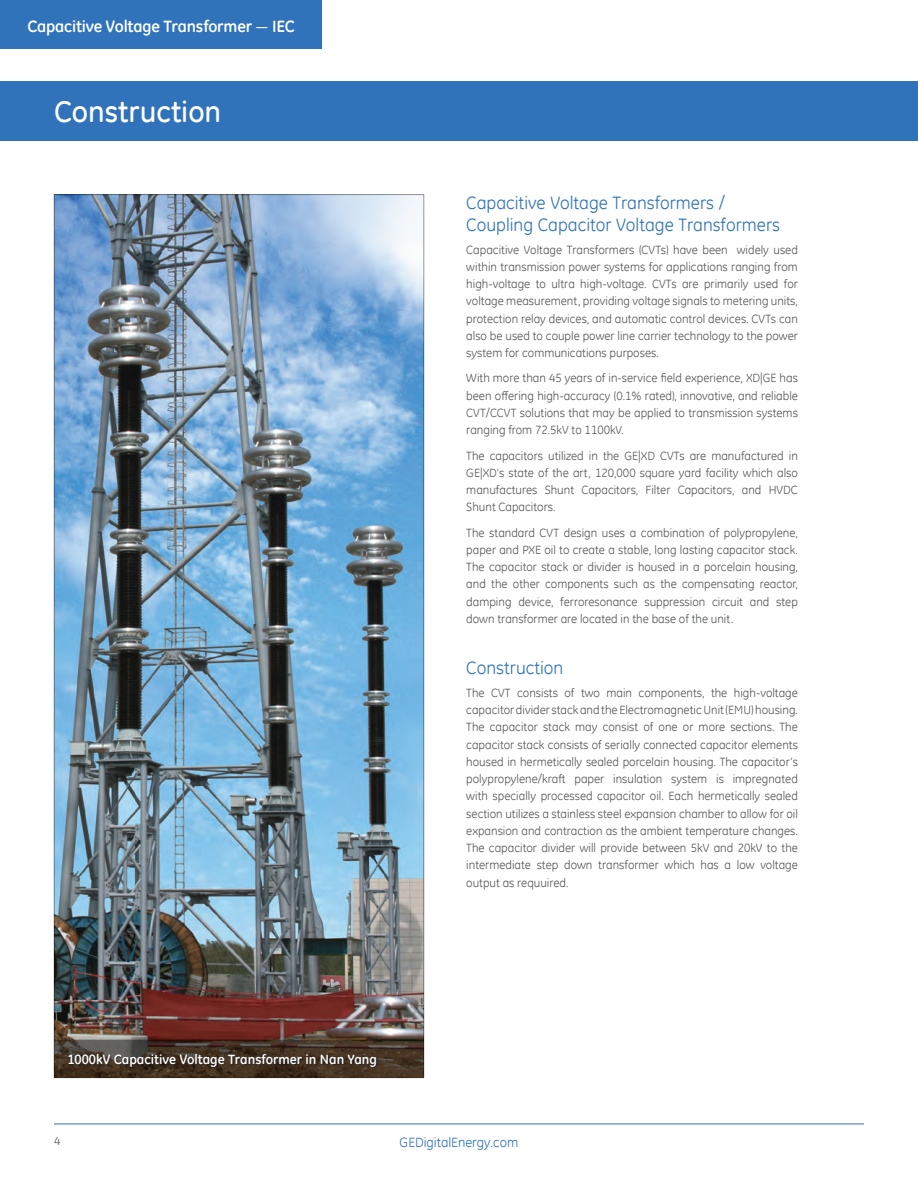
<style>
.page{position:relative;width:918px;height:1188px;background:#fff}
.page>*{position:absolute;margin:0;border:0;box-sizing:border-box;transform-origin:0 0}
.XD_Section_Head{font:500 30px "GE Inspira";color:#fff}
.XD_Section_Sub{font:18px/21.6px "GE Inspira";color:#3073ba}
.t1{font:700 16.5px "GE Inspira";letter-spacing:-.01em;color:#fff}
.XD_new_picture_capti{font:700 13.5px "GE Inspira";color:#fff}
.t2{font:13.5px "GE Inspira";color:#3073ba}
.XD_Copy{font:12px/17.2px "GE Inspira";color:#57585a;text-align:justify}
.s1{font-weight:400}
</style>
<div class="page">
<hr style="left:54px;top:1124px;width:810px;height:1px;background:#3073ba">
<div style="left:0;top:81px;width:918px;height:59px;background:#3073ba"></div>
<img style="left:56px;top:196px;width:366px;height:844px">
<svg style="left:54px;top:1040px;width:370px;height:38px;background:#443528"></svg>
<svg style="left:68px;top:1053px;width:311px;height:16px;background:#3c2f22"></svg>
<div style="left:0;top:0;width:322px;height:49px;background:#3073ba"></div>
<h3 class="t1" style="left:28px;top:16px;width:269px">Capacitive Voltage Transformer <span class="s1">—</span> IEC</h3>
<p class="XD_Section_Head" style="left:54px;top:93px;width:169px">Construction</p>
<p class="XD_new_picture_capti" style="left:68px;top:1051px;width:311px">1000kV Capacitive Voltage Transformer in Nan Yang</p>
<p class="XD_Section_Sub" style="left:466px;top:192px;width:315px">Capacitive Voltage Transformers /<br>Coupling Capacitor Voltage Transformers</p>
<p class="XD_Copy" style="left:466px;top:241px;width:333px">Capacitive Voltage Transformers (CVTs) have been widely used within transmission power systems for applications ranging from high-voltage to ultra high-voltage. CVTs are primarily used for voltage measurement, providing voltage signals to metering units, protection relay devices, and automatic control devices. CVTs can also be used to couple power line carrier technology to the power system for communications purposes.</p>
<p class="XD_Copy" style="left:466px;top:369px;width:333px">With more than 45 years of in-service field experience, XD|GE has been offering high-accuracy (0.1% rated), innovative, and reliable CVT/CCVT solutions that may be applied to transmission systems ranging from 72.5kV to 1100kV.</p>
<p class="XD_Copy" style="left:466px;top:446px;width:333px">The capacitors utilized in the GE|XD CVTs are manufactured in GE|XD’s state of the art, 120,000 square yard facility which also manufactures Shunt Capacitors, Filter Capacitors, and HVDC Shunt Capacitors.</p>
<p class="XD_Copy" style="left:466px;top:524px;width:333px">The standard CVT design uses a combination of polypropylene, paper and PXE oil to create a stable, long lasting capacitor stack.<br>The capacitor stack or divider is housed in a porcelain housing, and the other components such as the compensating reactor, damping device, ferroresonance suppression circuit and step down transformer are located in the base of the unit.</p>
<p class="XD_Section_Sub" style="left:466px;top:657px;width:99px">Construction</p>
<p class="XD_Copy" style="left:466px;top:684px;width:333px">The CVT consists of two main components, the high-voltage capacitor divider stack and the Electromagnetic Unit (EMU) housing.<br>The capacitor stack may consist of one or more sections. The capacitor stack consists of serially connected capacitor elements housed in hermetically sealed porcelain housing. The capacitor’s polypropylene/kraft paper insulation system is impregnated with specially processed capacitor oil. Each hermetically sealed section utilizes a stainless steel expansion chamber to allow for oil expansion and contraction as the ambient temperature changes.<br>The capacitor divider will provide between 5kV and 20kV to the intermediate step down transformer which has a low voltage output as requuired.</p>
<p class="XD_Copy" style="left:54px;top:1132px;width:8px">4</p>
<p class="t2" style="left:400px;top:1134px;width:120px">GEDigitalEnergy.com</p>
</div>
